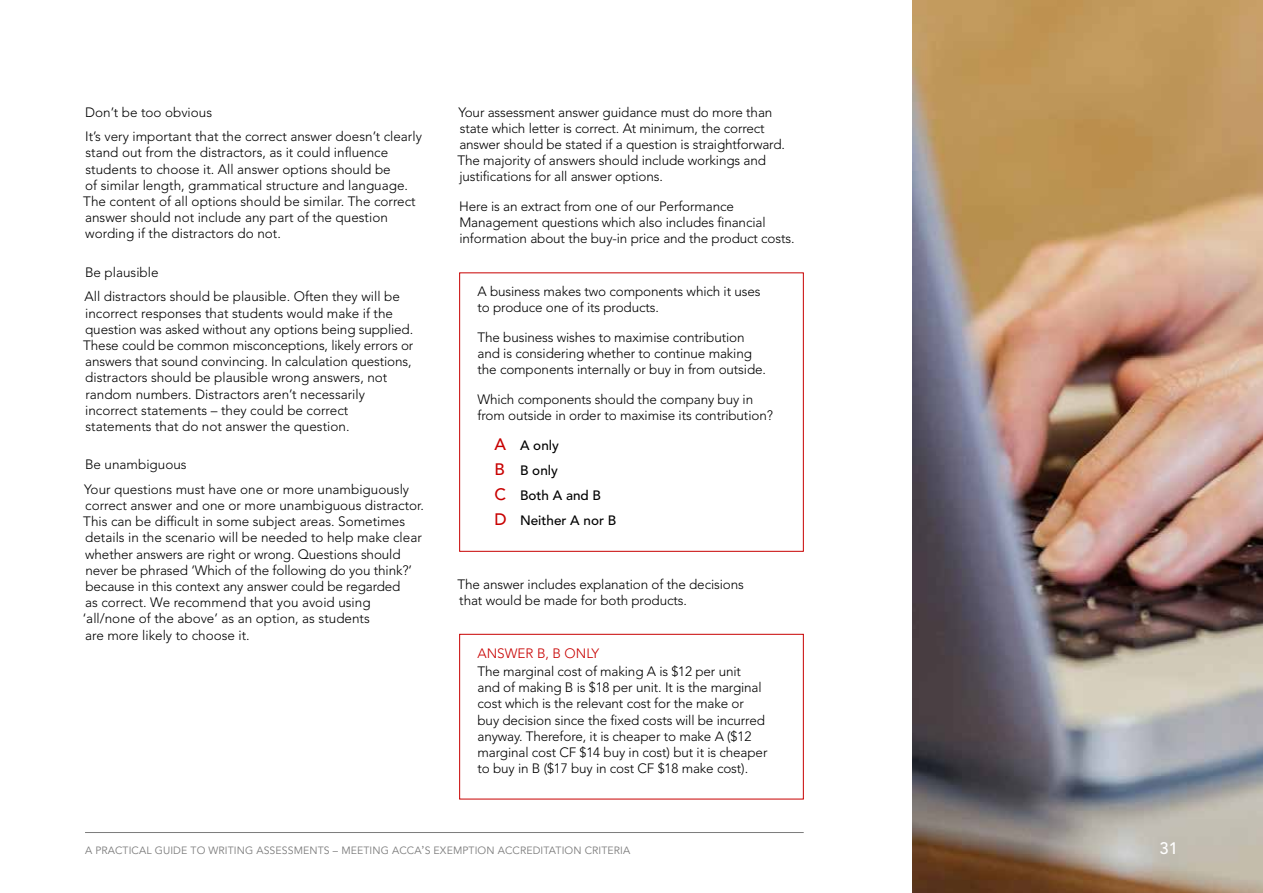
<style>
.page{position:relative;width:1263px;height:893px;background:#fff}
.page>*{position:absolute;margin:0;border:0;box-sizing:border-box;transform-origin:0 0}
.t1{font:500 16.5px "Avenir LT Std";color:#fff}
.t2{font:300 13.5px/16.2px "Avenir LT Std";letter-spacing:-.01em;color:#000}
.t3{font:500 13.5px/25px "Avenir LT Std";color:#000}
.t4{font:300 13.5px "Avenir LT Std";color:#c80000}
.t5{font:10.5px "Avenir LT Std";letter-spacing:.01em;color:#7c7c7c}
.s1{font-size:16.5px;color:#c80000}
.s2{font-family:"Caecilia"}
</style>
<div class="page">
<img style="left:912px;top:0;width:351px;height:893px">
<div style="left:459px;top:272px;width:345px;height:280px;border:1px solid #c80000"></div>
<div style="left:459px;top:634px;width:345px;height:165px;border:1px solid #c80000"></div>
<hr style="left:85px;top:832px;width:719px;height:1px;background:#7c7c7c">
<p class="t2" style="left:85px;top:100px;width:338px;line-height:24.8px">Don’t be too obvious<br>It’s very important that the correct answer doesn’t clearly</p>
<p class="t2" style="left:83px;top:145px;width:334px">stand out from the distractors, as it could influence students to choose it. All answer options should be<br>of similar length, grammatical structure and language.<br>The content of all options should be similar. The correct answer should not include any part of the question wording if the distractors do not.</p>
<p class="t2" style="left:85px;top:260px;width:317px;line-height:24.8px">Be plausible<br>All distractors should be plausible. Often they will be</p>
<p class="t2" style="left:83px;top:305px;width:332px">incorrect responses that students would make if the question was asked without any options being supplied.<br>These could be common misconceptions, likely errors or answers that sound convincing. In calculation questions, distractors should be plausible wrong answers, not random numbers. Distractors aren’t necessarily incorrect statements – they could be correct statements that do not answer the question.</p>
<p class="t2" style="left:84px;top:452px;width:326px;line-height:24.8px">Be unambiguous<br>Your questions must have one or more unambiguously</p>
<p class="t2" style="left:83px;top:497px;width:343px">correct answer and one or more unambiguous distractor.<br>This can be difficult in some subject areas. Sometimes details in the scenario will be needed to help make clear whether answers are right or wrong. Questions should never be phrased ‘Which of the following do you think?’ because in this context any answer could be regarded<br>as correct. We recommend that you avoid using ‘all/none of the above’ as an option, as students<br>are more likely to choose it.</p>
<p class="t2" style="left:457px;top:104px;width:329px">Your assessment answer guidance must do more than state which letter is correct. At minimum, the correct answer should be stated if a question is straightforward.<br>The majority of answers should include workings and justifications for all answer options.</p>
<p class="t2" style="left:459px;top:198px;width:337px">Here is an extract from one of our Performance<br>Management questions which also includes financial information about the buy-in price and the product costs.</p>
<p class="t2" style="left:477px;top:283px;width:284px">A business makes two components which it uses to produce one of its products.</p>
<p class="t2" style="left:477px;top:329px;width:290px">The business wishes to maximise contribution and is considering whether to continue making the components internally or buy in from outside.</p>
<p class="t2" style="left:477px;top:391px;width:297px">Which components should the company buy in from outside in order to maximise its contribution?</p>
<p class="t3" style="left:494px;top:434px;width:123px"><span class="s1">A</span> A only<br><span class="s1">B</span> B only<br><span class="s1">C</span> Both A and B<br><span class="s1">D</span> Neither A nor B</p>
<p class="t2" style="left:457px;top:576px;width:288px">The answer includes explanation of the decisions that would be made for both products.</p>
<p class="t4" style="left:477px;top:645px;width:123px">ANSWER B, B ONLY</p>
<p class="t2" style="left:477px;top:663px;width:291px">The marginal cost of making A is $12 per unit<br>and of making B is $18 per unit. It is the marginal cost which is the relevant cost for the make or buy decision since the fixed costs will be incurred anyway. Therefore, it is cheaper to make A ($12 marginal cost CF $14 buy in cost) but it is cheaper to buy in B ($17 buy in cost CF $18 make cost).</p>
<p class="t5" style="left:85px;top:844px;width:547px">A PRACTICAL GUIDE TO WRITING ASSESSMENTS – MEETING ACCA<span class="s2">’</span>S EXEMPTION ACCREDITATION CRITERIA</p>
<p class="t1" style="left:1159px;top:839px;width:20px">31</p>
</div>
